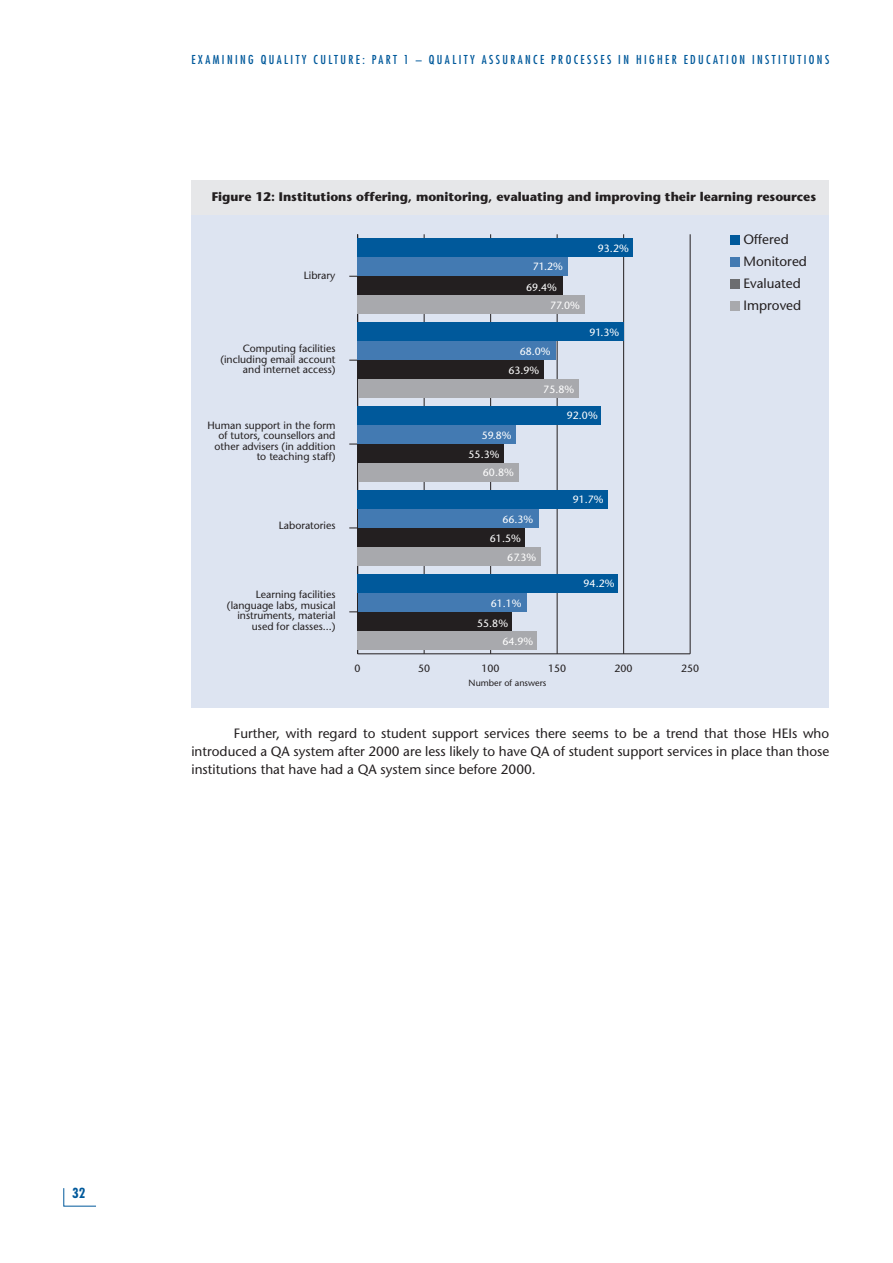
<style>
.page{position:relative;width:893px;height:1263px;background:#fff}
.page>*{position:absolute;margin:0;border:0;box-sizing:border-box;transform-origin:0 0}
.t1{font:13.5px/18px "Stone Sans";color:#231f20;text-align:justify}
.t2{font:700 condensed 13.5px "Futura Std";color:#00599b}
.t3{font:700 12.45px "Stone Sans";color:#231f20}
.t4{font:condensed 12px "Futura Std";letter-spacing:.2em;color:#00599b}
.t5{font:10.5px/10.5px "Stone Sans";color:#231f20;text-align:right}
.t6{font:10.5px/18.8px "Stone Sans";color:#fff}
.t7{font:9px "Stone Sans";color:#231f20}
</style>
<div class="page">
<svg style="left:63px;top:1188px;width:33px;height:19px"></svg>
<div style="left:191px;top:180px;width:638px;height:527px;background:#dde4f1"></div>
<div style="left:191px;top:180px;width:638px;height:35px;background:#e6e7e9"></div>
<hr style="left:358px;top:653px;width:332px;height:1px;background:#231f20">
<hr style="left:424px;top:234px;width:1px;height:420px;background:#231f20">
<hr style="left:490px;top:234px;width:1px;height:420px;background:#231f20">
<hr style="left:557px;top:234px;width:1px;height:420px;background:#231f20">
<hr style="left:623px;top:234px;width:1px;height:420px;background:#231f20">
<hr style="left:690px;top:234px;width:1px;height:420px;background:#231f20">
<hr style="left:357px;top:234px;width:1px;height:420px;background:#231f20">
<div style="left:358px;top:295px;width:227px;height:19px;background:#a8a9ad"></div>
<div style="left:358px;top:379px;width:220px;height:19px;background:#a8a9ad"></div>
<div style="left:358px;top:463px;width:161px;height:19px;background:#a8a9ad"></div>
<div style="left:358px;top:547px;width:183px;height:19px;background:#a8a9ad"></div>
<div style="left:358px;top:631px;width:179px;height:19px;background:#a8a9ad"></div>
<div style="left:358px;top:276px;width:204px;height:19px;background:#231f20"></div>
<div style="left:358px;top:360px;width:186px;height:19px;background:#231f20"></div>
<div style="left:358px;top:444px;width:146px;height:19px;background:#231f20"></div>
<div style="left:358px;top:528px;width:167px;height:19px;background:#231f20"></div>
<div style="left:358px;top:612px;width:154px;height:19px;background:#231f20"></div>
<div style="left:358px;top:257px;width:210px;height:19px;background:#437ab2"></div>
<div style="left:358px;top:341px;width:198px;height:19px;background:#437ab2"></div>
<div style="left:358px;top:425px;width:158px;height:19px;background:#437ab2"></div>
<div style="left:358px;top:509px;width:180px;height:19px;background:#437ab2"></div>
<div style="left:358px;top:593px;width:169px;height:19px;background:#437ab2"></div>
<div style="left:358px;top:238px;width:275px;height:19px;background:#00599b"></div>
<div style="left:358px;top:322px;width:266px;height:19px;background:#00599b"></div>
<div style="left:358px;top:406px;width:243px;height:19px;background:#00599b"></div>
<div style="left:358px;top:490px;width:250px;height:19px;background:#00599b"></div>
<div style="left:358px;top:574px;width:260px;height:19px;background:#00599b"></div>
<div style="left:730px;top:235px;width:9px;height:9px;background:#00599b"></div>
<div style="left:730px;top:301px;width:9px;height:10px;background:#a8a9ad"></div>
<div style="left:730px;top:279px;width:9px;height:10px;background:#6c6d70"></div>
<div style="left:730px;top:257px;width:9px;height:9px;background:#437ab2"></div>
<p class="t4" style="left:191px;top:52px;width:639px">EXAMINING QUALITY CULTURE: PART 1 – QUALITY ASSURANCE PROCESSES IN HIGHER EDUCATION INSTITUTIONS</p>
<p class="t3" style="left:212px;top:189px;width:606px">Figure 12: Institutions offering, monitoring, evaluating and improving their learning resources</p>
<p class="t5" style="left:304px;top:270px;width:33px">Library</p>
<p class="t5" style="left:220px;top:344px;width:117px">Computing facilities (including email account and internet access)</p>
<p class="t5" style="left:207px;top:420px;width:130px">Human support in the form of tutors, counsellors and other advisers (in addition to teaching staff)</p>
<p class="t5" style="left:279px;top:521px;width:58px">Laboratories</p>
<p class="t5" style="left:227px;top:590px;width:110px">Learning facilities (language labs, musical instruments, material used for classes...)</p>
<p class="t6" style="left:526px;top:256px;width:38px;line-height:20.2px;text-indent:7px">71.2%<br>69.4%</p>
<p class="t6" style="left:550px;top:296px;width:31px">77.0%</p>
<p class="t6" style="left:508px;top:342px;width:44px;text-indent:11px">68.0%<br>63.9%</p>
<p class="t6" style="left:598px;top:239px;width:32px">93.2%</p>
<p class="t6" style="left:590px;top:323px;width:31px">91.3%</p>
<p class="t6" style="left:469px;top:426px;width:44px;text-indent:13px">59.8%<br>55.3%</p>
<p class="t6" style="left:483px;top:463px;width:32px">60.8%</p>
<p class="t6" style="left:490px;top:510px;width:45px;text-indent:12px">66.3%<br>61.5%</p>
<p class="t6" style="left:507px;top:548px;width:31px">67.3%</p>
<p class="t6" style="left:477px;top:594px;width:46px;line-height:19.4px;text-indent:14px">61.1%<br>55.8%</p>
<p class="t6" style="left:502px;top:631px;width:32px">64.9%</p>
<p class="t6" style="left:543px;top:379px;width:32px">75.8%</p>
<p class="t6" style="left:567px;top:406px;width:32px">92.0%</p>
<p class="t6" style="left:573px;top:490px;width:32px">91.7%</p>
<p class="t6" style="left:584px;top:574px;width:32px">94.2%</p>
<p class="t5" style="left:355px;top:663px;width:8px">0</p>
<p class="t5" style="left:418px;top:663px;width:14px">50</p>
<p class="t5" style="left:482px;top:663px;width:20px">100</p>
<p class="t5" style="left:548px;top:663px;width:20px">150</p>
<p class="t5" style="left:615px;top:663px;width:20px">200</p>
<p class="t5" style="left:681px;top:663px;width:20px">250</p>
<p class="t7" style="left:469px;top:678px;width:79px">Number of answers</p>
<p class="t1" style="left:743px;top:230px;width:47px">Offered</p>
<p class="t1" style="left:743px;top:252px;width:65px">Monitored</p>
<p class="t1" style="left:743px;top:274px;width:59px">Evaluated</p>
<p class="t1" style="left:743px;top:296px;width:59px">Improved</p>
<p class="t1" style="left:191px;top:724px;width:639px;text-indent:42px">Further, with regard to student support services there seems to be a trend that those HEIs who introduced a QA system after 2000 are less likely to have QA of student support services in place than those institutions that have had a QA system since before 2000.</p>
<p class="t2" style="left:72px;top:1185px;width:15px">32</p>
</div>
